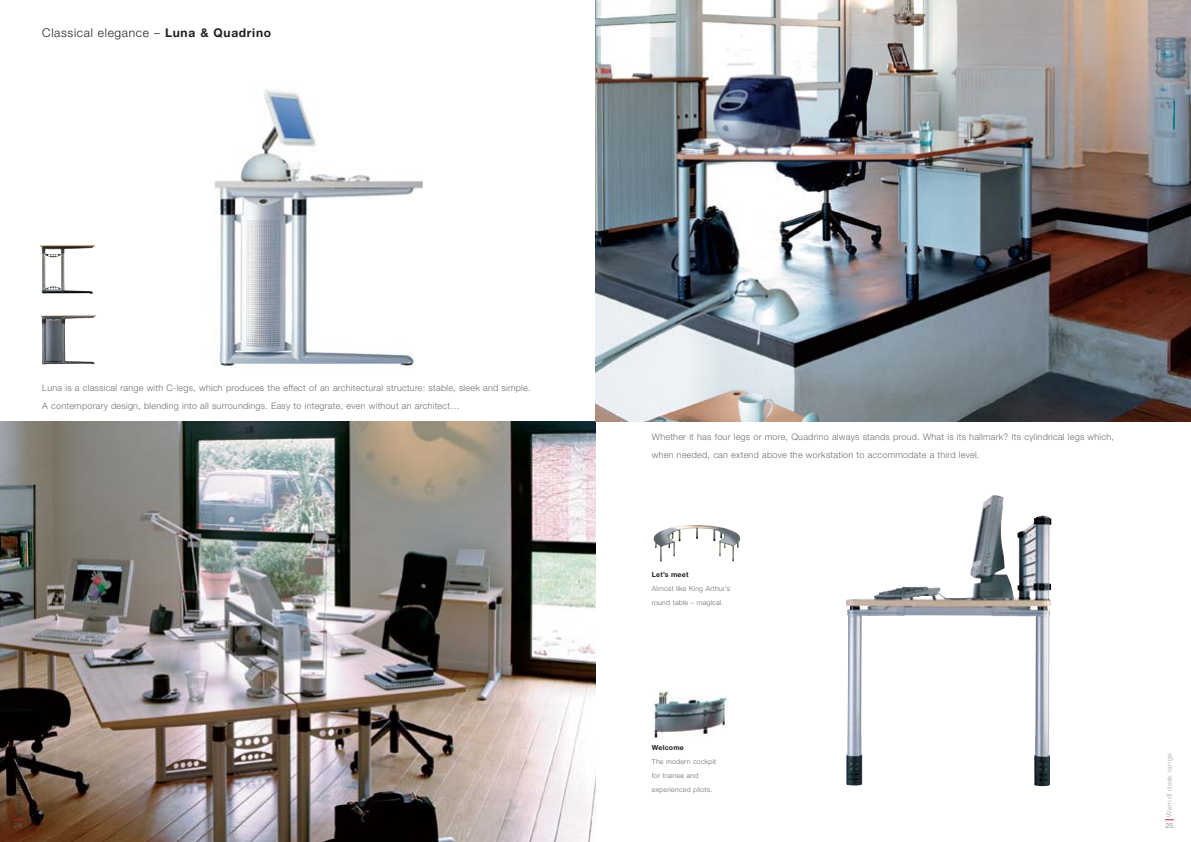
<style>
.page{position:relative;width:1191px;height:842px;background:#fff}
.page>*{position:absolute;margin:0;border:0;box-sizing:border-box;transform-origin:0 0}
.t1{font:300 12px "Helvetica Neue";letter-spacing:.055em;color:#231f20}
.t2{font:300 9px/18px "Helvetica Neue";letter-spacing:.03em;color:#6c6e70}
.t3{font:300 7px/14px "Helvetica Neue";letter-spacing:.03em;color:#6c6e70}
.t4{font:700 7px "Helvetica Neue";letter-spacing:.03em;color:#231f20}
.t5{font:300 7px "Helvetica Neue";letter-spacing:.055em;color:#a7a9ac}
.t6{font:300 7px "Helvetica Neue";letter-spacing:.055em;color:#231f20}
.s1{font-weight:700}
</style>
<div class="page">
<img style="left:0;top:421px;width:595px;height:421px">
<img style="left:846px;top:495px;width:205px;height:291px">
<img style="left:214px;top:87px;width:209px;height:280px">
<img style="left:40px;top:245px;width:55px;height:49px">
<img style="left:40px;top:315px;width:56px;height:49px">
<img style="left:653px;top:528px;width:71px;height:33px">
<img style="left:653px;top:690px;width:74px;height:48px">
<img style="left:595px;top:0;width:595px;height:421px">
<h1 class="t1" style="left:42px;top:29px;width:230px">Classical elegance – <span class="s1">Luna &amp; Quadrino</span></h1>
<p class="t2" style="left:42px;top:380px;width:490px">Luna is a classical range with C-legs, which produces the effect of an architectural structure: stable, sleek and simple.<br>A contemporary design, blending into all surroundings. Easy to integrate, even without an architect…</p>
<p class="t6" style="left:16px;top:817px;width:65px;rotate:-90deg">Werndl desk range</p>
<p class="t3" style="left:14px;top:819px;width:9px">24</p>
<p class="t2" style="left:652px;top:428px;width:463px">Whether it has four legs or more, Quadrino always stands proud. What is its hallmark? Its cylindrical legs which, when needed, can extend above the workstation to accommodate a third level.</p>
<p class="t4" style="left:652px;top:572px;width:38px">Let’s meet</p>
<p class="t3" style="left:652px;top:582px;width:80px">Almost like King Arthur’s round table – magical.</p>
<p class="t4" style="left:652px;top:745px;width:33px">Welcome</p>
<p class="t3" style="left:652px;top:755px;width:66px">The modern cockpit for trainee and experienced pilots.</p>
<p class="t5" style="left:1167px;top:817px;width:65px;rotate:-90deg">Werndl desk range</p>
<p class="t3" style="left:1165px;top:819px;width:9px">25</p>
</div>
